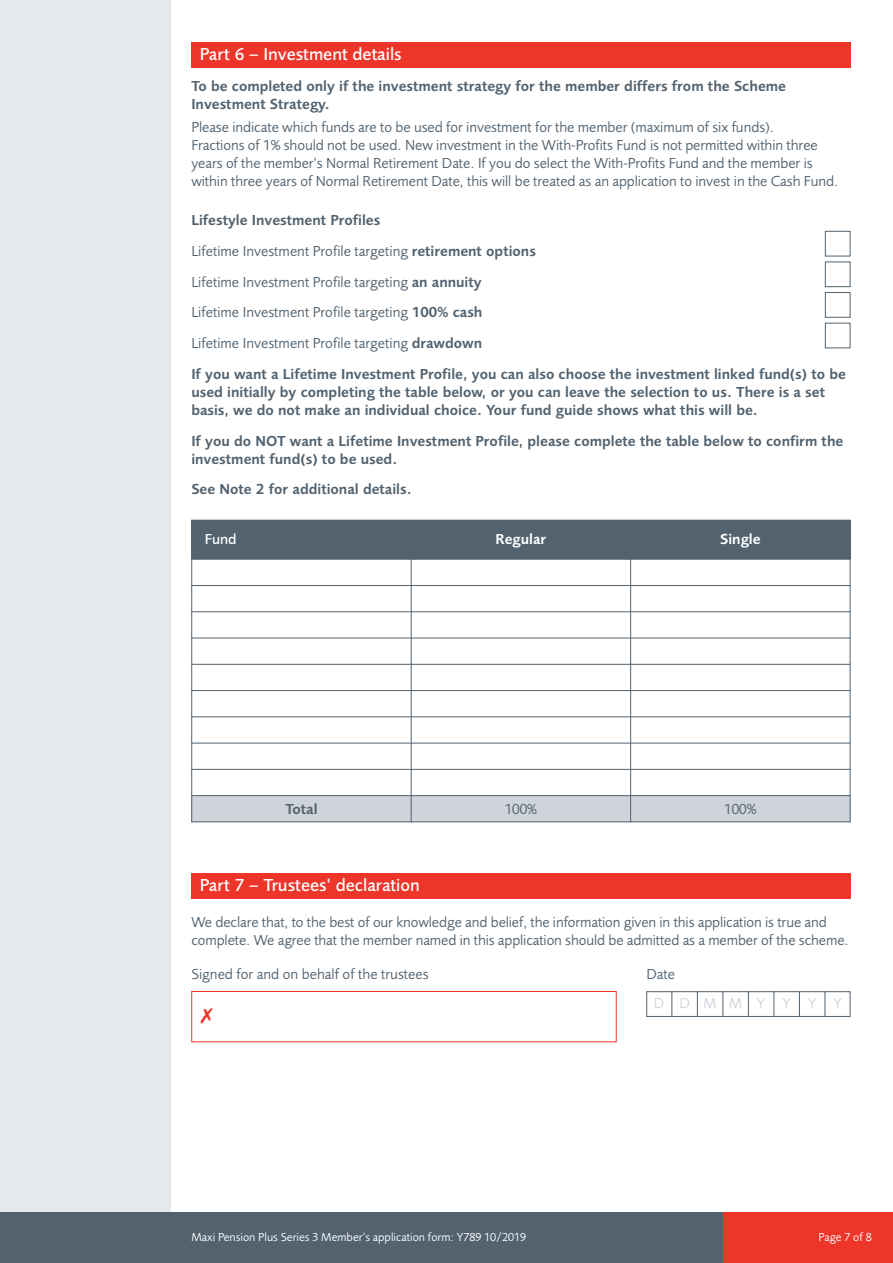
<style>
.page{position:relative;width:893px;height:1263px;background:#fff}
.page>*{position:absolute;margin:0;border:0;box-sizing:border-box;transform-origin:0 0}
.t1{font:500 18px "Pru Sans";color:#fff}
.t2{font:600 15px/30.8px "Pru Sans";color:#52626f}
.t3{font:15px/18px "Pru Sans";letter-spacing:-.005em;color:#52626f}
.t4{font:600 15px "Pru Sans";color:#fff}
.t5{font:15px "Pru Sans";letter-spacing:.95em;color:#cfd4da}
.t6{font:500 15px "Pru Sans";color:#fff}
.t7{font:12px "Pru Sans";color:#fff}
.s1{font-weight:400}
</style>
<div class="page">
<div style="left:0;top:0;width:170px;height:1263px;background:#e5e8ec"></div>
<div style="left:0;top:1212px;width:893px;height:51px;background:#52626f"></div>
<div style="left:723px;top:1212px;width:170px;height:51px;background:#ee3529"></div>
<div style="left:191px;top:873px;width:659px;height:26px;background:#ee3529"></div>
<div style="left:646px;top:991px;width:204px;height:26px;border:1px solid #52626f"></div>
<svg style="left:671px;top:991px;width:1px;height:26px"></svg>
<svg style="left:697px;top:991px;width:1px;height:26px"></svg>
<svg style="left:722px;top:991px;width:1px;height:26px"></svg>
<svg style="left:748px;top:991px;width:1px;height:26px"></svg>
<svg style="left:773px;top:991px;width:1px;height:26px"></svg>
<svg style="left:799px;top:991px;width:1px;height:26px"></svg>
<svg style="left:825px;top:991px;width:1px;height:26px"></svg>
<div style="left:191px;top:991px;width:426px;height:51px;border:1px solid #ee3529"></div>
<div style="left:191px;top:43px;width:659px;height:25px;background:#ee3529"></div>
<div style="left:825px;top:231px;width:25px;height:25px;border:1px solid #52626f"></div>
<div style="left:825px;top:292px;width:25px;height:26px;border:1px solid #52626f"></div>
<div style="left:825px;top:262px;width:25px;height:25px;border:1px solid #52626f"></div>
<div style="left:191px;top:520px;width:220px;height:39px;background:#52626f"></div>
<div style="left:411px;top:520px;width:220px;height:39px;background:#52626f"></div>
<div style="left:631px;top:520px;width:219px;height:39px;background:#52626f"></div>
<div style="left:191px;top:796px;width:220px;height:26px;background:#cfd4da"></div>
<div style="left:411px;top:796px;width:220px;height:26px;background:#cfd4da"></div>
<div style="left:631px;top:796px;width:219px;height:26px;background:#cfd4da"></div>
<hr style="left:191px;top:520px;width:1px;height:302px;background:#52626f">
<hr style="left:411px;top:520px;width:1px;height:302px;background:#52626f">
<hr style="left:630px;top:520px;width:1px;height:302px;background:#52626f">
<hr style="left:850px;top:520px;width:1px;height:302px;background:#52626f">
<hr style="left:191px;top:559px;width:659px;height:1px;background:#52626f">
<hr style="left:191px;top:585px;width:659px;height:1px;background:#52626f">
<hr style="left:191px;top:611px;width:659px;height:1px;background:#52626f">
<hr style="left:191px;top:638px;width:659px;height:1px;background:#52626f">
<hr style="left:191px;top:664px;width:659px;height:1px;background:#52626f">
<hr style="left:191px;top:690px;width:659px;height:1px;background:#52626f">
<hr style="left:191px;top:716px;width:659px;height:1px;background:#52626f">
<hr style="left:191px;top:743px;width:659px;height:1px;background:#52626f">
<hr style="left:191px;top:769px;width:659px;height:1px;background:#52626f">
<hr style="left:191px;top:795px;width:659px;height:1px;background:#52626f">
<hr style="left:191px;top:821px;width:659px;height:1px;background:#52626f">
<p class="t1" style="left:200px;top:47px;width:203px">Part 6 – Investment details</p>
<p class="t2" style="left:191px;top:79px;width:596px;line-height:18px">To be completed only if the investment strategy for the member differs from the Scheme<br>Investment Strategy.</p>
<p class="t3" style="left:191px;top:119px;width:648px">Please indicate which funds are to be used for investment for the member (maximum of six funds).<br>Fractions of 1% should not be used. New investment in the With-Profits Fund is not permitted within three years of the member’s Normal Retirement Date. If you do select the With-Profits Fund and the member is within three years of Normal Retirement Date, this will be treated as an application to invest in the Cash Fund.</p>
<p class="t2" style="left:191px;top:206px;width:656px">Lifestyle Investment Profiles<br><span class="s1">Lifetime Investment Profile targeting</span> retirement options<br><span class="s1">Lifetime Investment Profile targeting</span> an annuity<br><span class="s1">Lifetime Investment Profile targeting</span> 100% cash<br><span class="s1">Lifetime Investment Profile targeting</span> drawdown<br>If you want a Lifetime Investment Profile, you can also choose the investment linked fund(s) to be</p>
<p class="t2" style="left:191px;top:384px;width:635px;line-height:18px">used initially by completing the table below, or you can leave the selection to us. There is a set basis, we do not make an individual choice. Your fund guide shows what this will be.</p>
<p class="t2" style="left:191px;top:433px;width:654px;line-height:18px">If you do NOT want a Lifetime Investment Profile, please complete the table below to confirm the investment fund(s) to be used.</p>
<p class="t2" style="left:191px;top:475px;width:222px">See Note 2 for additional details.</p>
<p class="t6" style="left:205px;top:533px;width:33px">Fund</p>
<p class="t4" style="left:495px;top:533px;width:52px">Regular</p>
<p class="t4" style="left:720px;top:533px;width:42px">Single</p>
<p class="t2" style="left:285px;top:795px;width:34px">Total</p>
<p class="t3" style="left:505px;top:801px;width:34px">100%</p>
<p class="t3" style="left:724px;top:801px;width:34px">100%</p>
<p class="t1" style="left:200px;top:878px;width:221px">Part 7 – Trustees’ declaration</p>
<p class="t3" style="left:191px;top:915px;width:659px">We declare that, to the best of our knowledge and belief, the information given in this application is true and complete. We agree that the member named in this application should be admitted as a member of the scheme.</p>
<p class="t3" style="left:191px;top:967px;width:239px">Signed for and on behalf of the trustees</p>
<p class="t3" style="left:646px;top:967px;width:30px">Date</p>
<p class="t5" style="left:654px;top:997px;width:190px">DDMMY Y Y Y</p>
<p class="t7" style="left:191px;top:1232px;width:336px">Maxi Pension Plus Series 3 Member’s application form: Y789 10/2019</p>
<p class="t7" style="left:819px;top:1232px;width:55px">Page 7 of 8</p>
</div>
